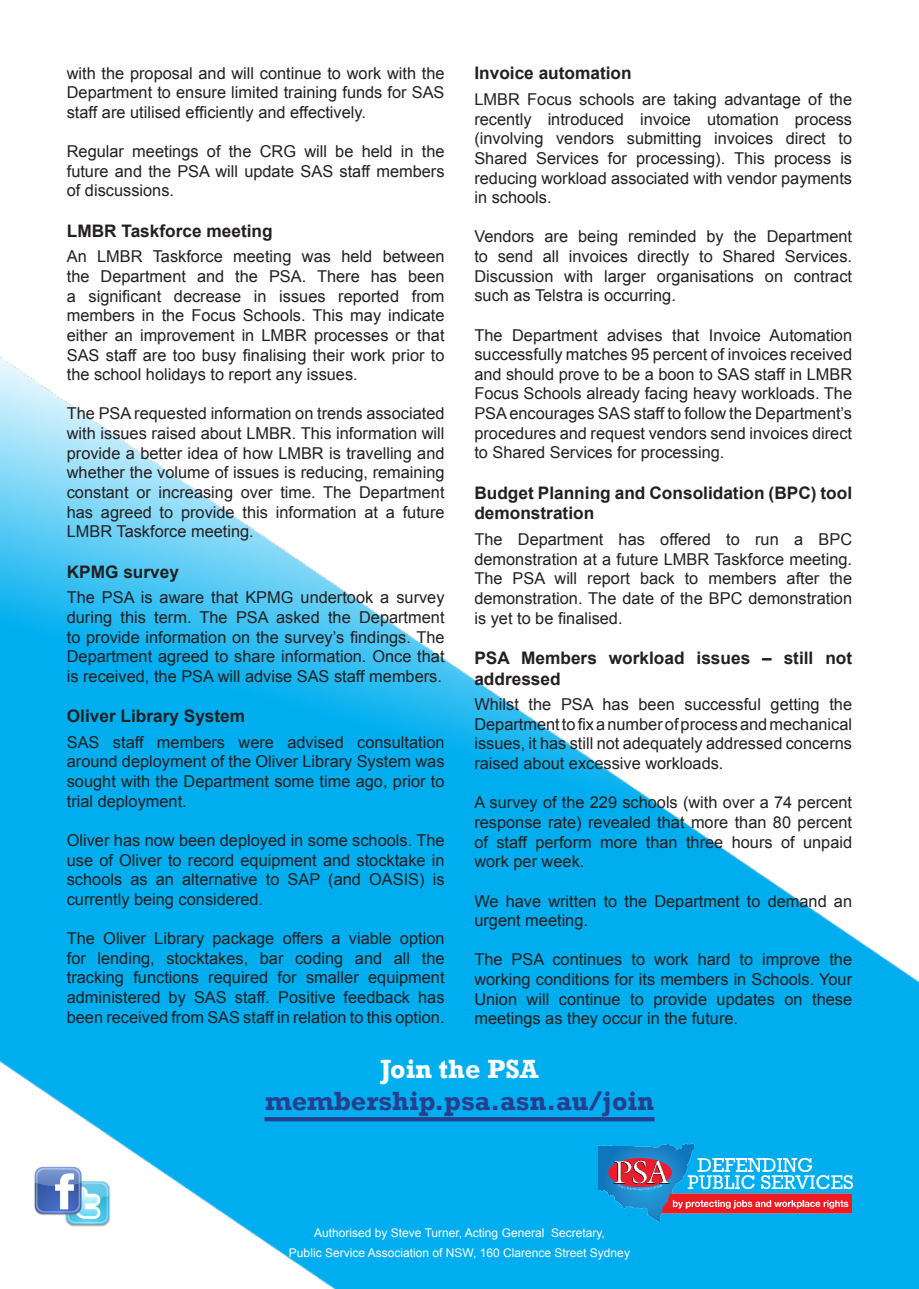
<style>
.page{position:relative;width:919px;height:1289px;background:#fff}
.page>*{position:absolute;margin:0;border:0;box-sizing:border-box;transform-origin:0 0}
.t1{font:700 27px "Rockwell";color:#253f8e}
.t2{font:700 27px "Rockwell";color:#fff}
.Sub_Heading{font:700 17.25px/20.7px "Arial";color:#231f20}
.Body_text{font:16.35px/19.6px "Arial";color:#231f20;text-align:justify}
.Body_text-2{font:12px "Arial";color:#fff}
</style>
<div class="page">
<img style="left:0;top:356px;width:918px;height:932px">
<img style="left:598px;top:1143px;width:254px;height:78px">
<img style="left:21px;top:1160px;width:102px;height:75px">
<hr style="left:264px;top:1117px;width:390px;height:4px;background:#253f8e">
<p class="Body_text" style="left:67px;top:63px;width:379px">with the proposal and will continue to work with the Department to ensure limited training funds for SAS staff are utilised efficiently and effectively.</p>
<p class="Body_text" style="left:67px;top:142px;width:379px">Regular meetings of the CRG will be held in the future and the PSA will update SAS staff members of discussions.</p>
<p class="Sub_Heading" style="left:67px;top:221px;width:207px">LMBR Taskforce meeting</p>
<p class="Body_text" style="left:67px;top:247px;width:379px">An LMBR Taskforce meeting was held between the Department and the PSA. There has been a significant decrease in issues reported from members in the Focus Schools. This may indicate either an improvement in LMBR processes or that SAS staff are too busy finalising their work prior to the school holidays to report any issues.</p>
<p class="Body_text" style="left:67px;top:404px;width:379px">The PSA requested information on trends associated with issues raised about LMBR. This information will provide a better idea of how LMBR is travelling and whether the volume of issues is reducing, remaining constant or increasing over time. The Department has agreed to provide this information at a future LMBR Taskforce meeting.</p>
<p class="Sub_Heading" style="left:67px;top:561px;width:114px">KPMG survey</p>
<p class="Body_text" style="left:67px;top:588px;width:379px">The PSA is aware that KPMG undertook a survey during this term. The PSA asked the Department to provide information on the survey’s findings. The Department agreed to share information. Once that is received, the PSA will advise SAS staff members.</p>
<p class="Sub_Heading" style="left:67px;top:706px;width:180px">Oliver Library System</p>
<p class="Body_text" style="left:67px;top:732px;width:379px">SAS staff members were advised consultation around deployment of the Oliver Library System was sought with the Department some time ago, prior to trial deployment.</p>
<p class="Body_text" style="left:67px;top:830px;width:379px">Oliver has now been deployed in some schools. The use of Oliver to record equipment and stocktake in schools as an alternative to SAP (and OASIS) is currently being considered.</p>
<p class="Body_text" style="left:67px;top:928px;width:379px">The Oliver Library package offers a viable option for lending, stocktakes, bar coding and all the tracking functions required for smaller equipment administered by SAS staff. Positive feedback has been received from SAS staff in relation to this option.</p>
<p class="Sub_Heading" style="left:474px;top:63px;width:159px">Invoice automation</p>
<p class="Body_text" style="left:474px;top:90px;width:379px">LMBR Focus schools are taking advantage of the recently introduced invoice utomation process (involving vendors submitting invoices direct to Shared Services for processing). This process is reducing workload associated with vendor payments in schools.</p>
<p class="Body_text" style="left:474px;top:227px;width:379px">Vendors are being reminded by the Department to send all invoices directly to Shared Services.<br>Discussion with larger organisations on contract such as Telstra is occurring.</p>
<p class="Body_text" style="left:474px;top:325px;width:379px">The Department advises that Invoice Automation successfully matches 95 percent of invoices received and should prove to be a boon to SAS staff in LMBR Focus Schools already facing heavy workloads. The PSA encourages SAS staff to follow the Department’s procedures and request vendors send invoices direct to Shared Services for processing.</p>
<p class="Sub_Heading" style="left:474px;top:483px;width:379px">Budget Planning and Consolidation (BPC) tool demonstration</p>
<p class="Body_text" style="left:474px;top:529px;width:379px">The Department has offered to run a BPC demonstration at a future LMBR Taskforce meeting.<br>The PSA will report back to members after the demonstration. The date of the BPC demonstration is yet to be finalised.</p>
<p class="Sub_Heading" style="left:474px;top:648px;width:379px">PSA Members workload issues – still not addressed</p>
<p class="Body_text" style="left:474px;top:694px;width:379px">Whilst the PSA has been successful getting the Department to fix a number of process and mechanical issues, it has still not adequately addressed concerns raised about excessive workloads.</p>
<p class="Body_text" style="left:474px;top:793px;width:379px">A survey of the 229 schools (with over a 74 percent response rate) revealed that more than 80 percent of staff perform more than three hours of unpaid work per week.</p>
<p class="Body_text" style="left:474px;top:891px;width:379px">We have written to the Department to demand an urgent meeting.</p>
<p class="Body_text" style="left:474px;top:950px;width:379px">The PSA continues to work hard to improve the working conditions for its members in Schools. Your Union will continue to provide updates on these meetings as they occur in the future.</p>
<p class="t2" style="left:380px;top:1052px;width:160px">Join the PSA</p>
<p class="t1" style="left:265px;top:1084px;width:390px">membership.psa.asn.au/join</p>
<p class="Body_text-2" style="left:314px;top:1224px;width:292px">Authorised by Steve Turner, Acting General Secretary,</p>
<p class="Body_text-2" style="left:289px;top:1244px;width:342px">Public Service Association of NSW, 160 Clarence Street Sydney</p>
</div>
